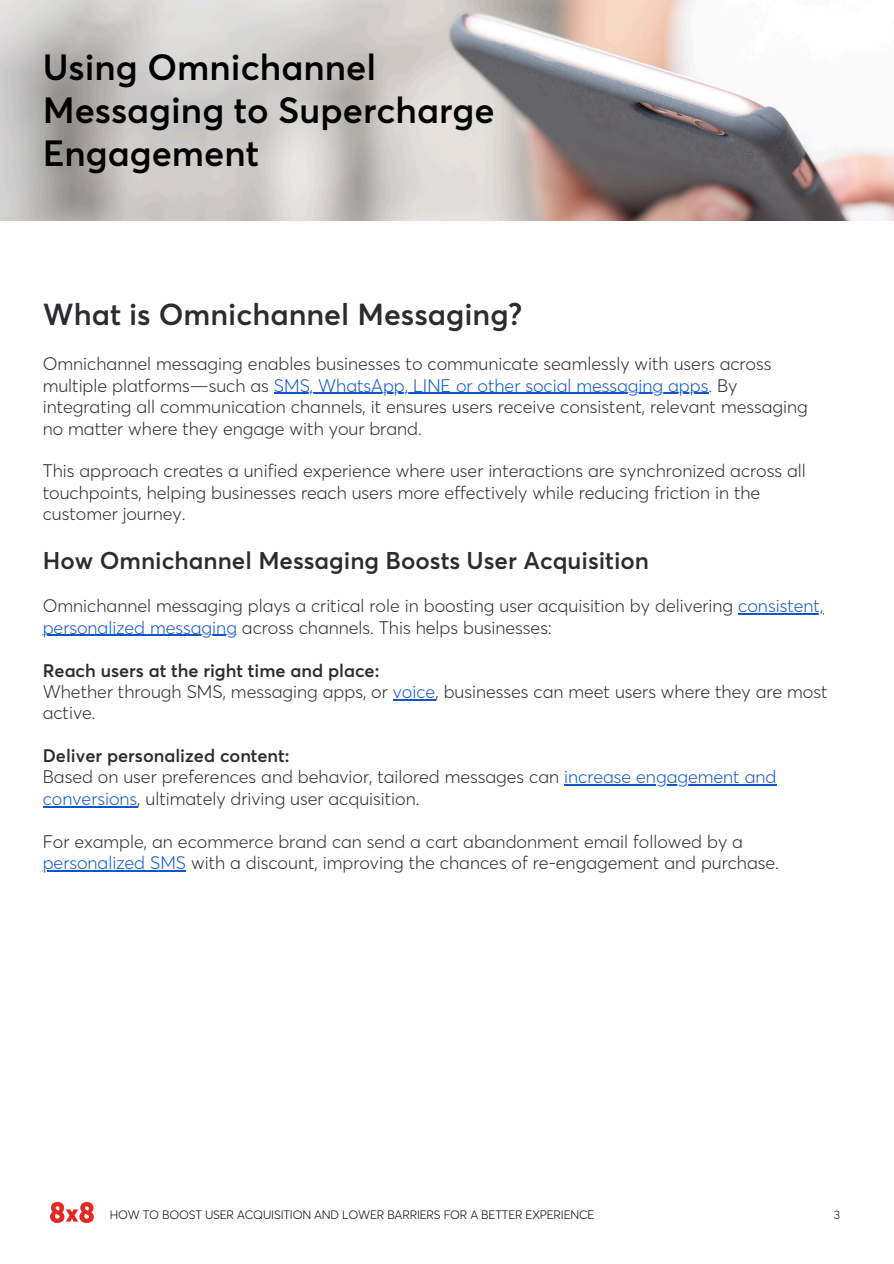
<style>
.page{position:relative;width:894px;height:1264px;background:#fff}
.page>*{position:absolute;margin:0;border:0;box-sizing:border-box;transform-origin:0 0}
.t1{font:600 36px/42.8px "Averta";color:#000}
.t2{font:600 30px "Averta";color:#2b2c30}
.t3{font:600 24px "Averta";color:#2b2c30}
.t4{font:300 18px/21.3px "Averta";color:#2b2c30}
.t5{font:600 18px "Averta";color:#2b2c30}
.t6{font:300 12px "Averta";letter-spacing:-.015em;color:#000}
.s1{color:#15c}
</style>
<div class="page">
<img style="left:50px;top:1202px;width:43px;height:20px">
<hr style="left:274px;top:393px;width:434px;height:1px;background:#15c">
<hr style="left:738px;top:613px;width:85px;height:1px;background:#15c">
<hr style="left:43px;top:635px;width:194px;height:1px;background:#15c">
<hr style="left:393px;top:699px;width:42px;height:1px;background:#15c">
<hr style="left:564px;top:784px;width:212px;height:1px;background:#15c">
<hr style="left:43px;top:806px;width:94px;height:1px;background:#15c">
<hr style="left:43px;top:870px;width:143px;height:1px;background:#15c">
<img style="left:0;top:0;width:893px;height:220px">
<h1 class="t1" style="left:43px;top:46px;width:453px">Using Omnichannel<br>Messaging to Supercharge<br>Engagement</h1>
<h2 class="t2" style="left:43px;top:296px;width:481px">What is Omnichannel Messaging?</h2>
<h4 class="t4" style="left:43px;top:353px;width:730px">Omnichannel messaging enables businesses to communicate seamlessly with users across multiple platforms—such as <span class="s1">SMS, WhatsApp, LINE or other social messaging apps.</span> By</h4>
<h4 class="t4" style="left:43px;top:396px;width:766px">integrating all communication channels, it ensures users receive consistent, relevant messaging no matter where they engage with your brand.</h4>
<h4 class="t4" style="left:43px;top:460px;width:764px">This approach creates a unified experience where user interactions are synchronized across all touchpoints, helping businesses reach users more effectively while reducing friction in the</h4>
<h3 class="t4" style="left:43px;top:503px;width:144px">customer journey.</h3>
<h3 class="t3" style="left:43px;top:545px;width:607px">How Omnichannel Messaging Boosts User Acquisition</h3>
<h3 class="t4" style="left:43px;top:595px;width:781px">Omnichannel messaging plays a critical role in boosting user acquisition by delivering <span class="s1">consistent,</span></h3>
<h4 class="t4" style="left:43px;top:616px;width:510px"><span class="s1">personalized messaging</span> across channels. This helps businesses:</h4>
<h4 class="t5" style="left:43px;top:659px;width:338px">Reach users at the right time and place:</h4>
<h4 class="t4" style="left:43px;top:680px;width:786px">Whether through SMS, messaging apps, or <span class="s1">voice</span>, businesses can meet users where they are most active.</h4>
<h4 class="t5" style="left:43px;top:744px;width:248px">Deliver personalized content:</h4>
<h4 class="t4" style="left:43px;top:766px;width:735px">Based on user preferences and behavior, tailored messages can <span class="s1">increase engagement and</span></h4>
<p class="t4" style="left:43px;top:787px;width:378px"><span class="s1">conversions</span>, ultimately driving user acquisition.</p>
<p class="t4" style="left:43px;top:830px;width:701px">For example, an ecommerce brand can send a cart abandonment email followed by a</p>
<p class="t4" style="left:43px;top:851px;width:737px"><span class="s1">personalized SMS</span> with a discount, improving the chances of re-engagement and purchase.</p>
<p class="t6" style="left:110px;top:1206px;width:486px">HOW TO BOOST USER ACQUISITION AND LOWER BARRIERS FOR A BETTER EXPERIENCE</p>
<p class="t6" style="left:833px;top:1209px;width:8px">3</p>
</div>
